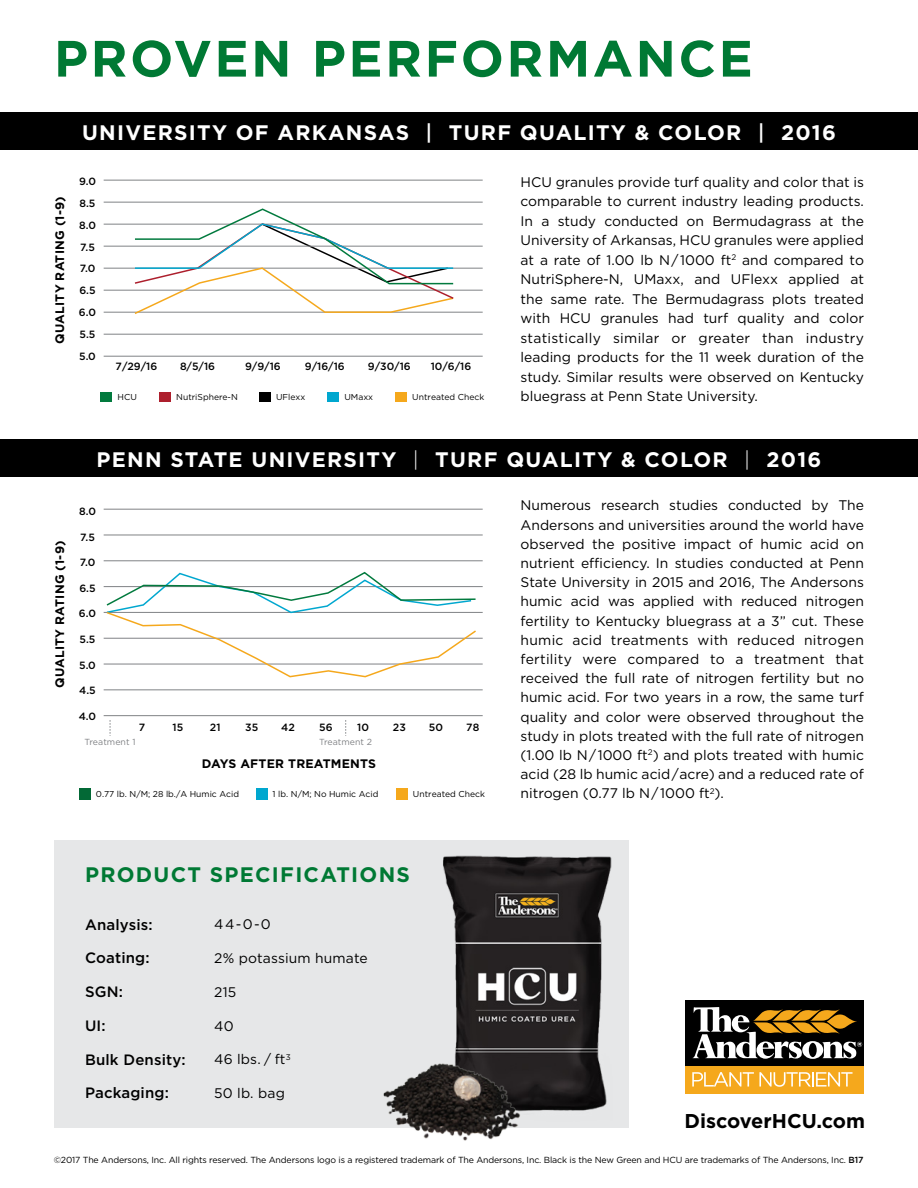
<style>
.page{position:relative;width:918px;height:1188px;background:#fff}
.page>*{position:absolute;margin:0;border:0;box-sizing:border-box;transform-origin:0 0}
.t1{font:700 51px "Gotham";letter-spacing:.05em;color:#007934}
.t2{font:700 21px "Gotham";letter-spacing:.06em;color:#fff}
.t3{font:700 21px "Gotham";letter-spacing:.06em;color:#007934}
.t4{font:700 19.95px "Gotham";color:#000}
.t5{font:500 15px "Gotham";letter-spacing:.01em;color:#000}
.t6{font:13.8px/19.2px "Gotham";color:#000;text-align:justify}
.t7{font:700 12.3px "Gotham";letter-spacing:.015em;color:#000}
.t8{font:500 10.5px/21.9px "Gotham";color:#000;text-align:justify}
.t9{font:8.85px "Gotham";letter-spacing:-.015em;color:#000}
.t10{font:8.85px "Gotham";letter-spacing:.005em;color:#808285}
.t11{font:8.55px "Gotham";color:#000}
.s1{font-weight:500}
.s2{font-weight:300}
</style>
<div class="page">
<div style="left:0;top:112px;width:918px;height:38px;background:#000"></div>
<div style="left:0;top:440px;width:918px;height:37px;background:#000"></div>
<hr style="left:104px;top:509px;width:379px;height:1px;background:#808285">
<hr style="left:104px;top:535px;width:379px;height:1px;background:#808285">
<hr style="left:104px;top:561px;width:379px;height:1px;background:#808285">
<hr style="left:104px;top:586px;width:379px;height:1px;background:#808285">
<hr style="left:104px;top:612px;width:379px;height:1px;background:#808285">
<hr style="left:104px;top:638px;width:379px;height:1px;background:#808285">
<hr style="left:104px;top:664px;width:379px;height:1px;background:#808285">
<hr style="left:104px;top:690px;width:379px;height:1px;background:#808285">
<hr style="left:104px;top:715px;width:379px;height:1px;background:#808285">
<svg style="left:105px;top:571px;width:373px;height:107px"></svg>
<div style="left:396px;top:789px;width:12px;height:11px;background:#f5a81c"></div>
<div style="left:256px;top:789px;width:11px;height:11px;background:#00a7cf"></div>
<div style="left:79px;top:789px;width:12px;height:11px;background:#036936"></div>
<hr style="left:104px;top:180px;width:379px;height:1px;background:#808285">
<hr style="left:104px;top:202px;width:379px;height:1px;background:#808285">
<hr style="left:104px;top:224px;width:379px;height:1px;background:#808285">
<hr style="left:104px;top:246px;width:379px;height:1px;background:#808285">
<hr style="left:104px;top:268px;width:379px;height:1px;background:#808285">
<hr style="left:104px;top:290px;width:379px;height:1px;background:#808285">
<hr style="left:104px;top:312px;width:379px;height:1px;background:#808285">
<hr style="left:104px;top:334px;width:379px;height:1px;background:#808285">
<hr style="left:104px;top:356px;width:379px;height:1px;background:#808285">
<div style="left:395px;top:392px;width:12px;height:9px;background:#f5a81c"></div>
<div style="left:159px;top:392px;width:12px;height:9px;background:#ad1f2d"></div>
<div style="left:259px;top:392px;width:12px;height:9px;background:#000"></div>
<svg style="left:133px;top:208px;width:322px;height:106px"></svg>
<div style="left:328px;top:392px;width:11px;height:9px;background:#00a7cf"></div>
<div style="left:101px;top:392px;width:11px;height:9px;background:#027a3e"></div>
<div style="left:685px;top:1065px;width:179px;height:29px;background:#f5a81c"></div>
<svg style="left:692px;top:1072px;width:161px;height:15px"></svg>
<div style="left:685px;top:1000px;width:179px;height:65px;background:#000"></div>
<svg style="left:692px;top:1007px;width:170px;height:52px"></svg>
<div style="left:54px;top:840px;width:575px;height:288px;background:#e6e7e8"></div>
<img style="left:443px;top:855px;width:169px;height:256px">
<img style="left:383px;top:1040px;width:146px;height:101px">
<h1 class="t1" style="left:54px;top:25px;width:700px">PROVEN PERFORMANCE</h1>
<p class="t7" style="left:52px;top:344px;width:149px;rotate:-90deg">QUALITY RATING (1-9)</p>
<h2 class="t2" style="left:82px;top:118px;width:755px">UNIVERSITY OF ARKANSAS <span class="s1">|</span> TURF QUALITY &amp; COLOR <span class="s1">|</span> 2016</h2>
<p class="t8" style="left:79px;top:170px;width:19px">9.0<br>8.5<br>8.0<br>7.5<br>7.0<br>6.5<br>6.0<br>5.5<br>5.0</p>
<p class="t6" style="left:521px;top:172px;width:345px">HCU granules provide turf quality and color that is comparable to current industry leading products.<br>In a study conducted on Bermudagrass at the University of Arkansas, HCU granules were applied at a rate of 1.00 lb N/1000 ft<sup>2</sup> and compared to NutriSphere-N, UMaxx, and UFlexx applied at the same rate. The Bermudagrass plots treated with HCU granules had turf quality and color statistically similar or greater than industry leading products for the 11 week duration of the study. Similar results were observed on Kentucky bluegrass at Penn State University.</p>
<p class="t8" style="left:116px;top:355px;width:43px">7/29/16</p>
<p class="t8" style="left:180px;top:355px;width:37px">8/5/16</p>
<p class="t8" style="left:245px;top:355px;width:37px">9/9/16</p>
<p class="t8" style="left:305px;top:355px;width:41px">9/16/16</p>
<p class="t8" style="left:368px;top:355px;width:44px">9/30/16</p>
<p class="t8" style="left:431px;top:355px;width:42px">10/6/16</p>
<p class="t11" style="left:118px;top:392px;width:21px">HCU</p>
<p class="t11" style="left:344px;top:392px;width:30px">UMaxx</p>
<p class="t11" style="left:176px;top:392px;width:63px">NutriSphere-N</p>
<p class="t11" style="left:276px;top:392px;width:31px">UFlexx</p>
<p class="t11" style="left:412px;top:392px;width:74px">Untreated Check</p>
<p class="t7" style="left:52px;top:688px;width:149px;rotate:-90deg">QUALITY RATING (1-9)</p>
<h2 class="t2" style="left:97px;top:445px;width:726px">PENN STATE UNIVERSITY <span class="s2">|</span> TURF QUALITY &amp; COLOR <span class="s2">|</span> 2016</h2>
<p class="t8" style="left:79px;top:500px;width:18px">8.0</p>
<p class="t8" style="left:80px;top:526px;width:16px">7.5</p>
<p class="t8" style="left:80px;top:551px;width:17px">7.0</p>
<p class="t8" style="left:79px;top:577px;width:18px">6.5</p>
<p class="t8" style="left:79px;top:603px;width:19px">6.0</p>
<p class="t8" style="left:80px;top:628px;width:17px">5.5</p>
<p class="t8" style="left:79px;top:654px;width:18px">5.0</p>
<p class="t8" style="left:79px;top:680px;width:18px">4.5</p>
<p class="t8" style="left:79px;top:705px;width:19px">4.0</p>
<p class="t8" style="left:139px;top:716px;width:8px">7</p>
<p class="t8" style="left:172px;top:716px;width:12px">15</p>
<p class="t8" style="left:210px;top:716px;width:12px">21</p>
<p class="t8" style="left:245px;top:716px;width:15px">35</p>
<p class="t8" style="left:281px;top:716px;width:15px">42</p>
<p class="t8" style="left:319px;top:716px;width:15px">56</p>
<p class="t8" style="left:357px;top:716px;width:13px">10</p>
<p class="t8" style="left:393px;top:716px;width:15px">23</p>
<p class="t8" style="left:429px;top:716px;width:16px">50</p>
<p class="t8" style="left:466px;top:716px;width:15px">78</p>
<p class="t10" style="left:319px;top:737px;width:55px">Treatment 2</p>
<p class="t7" style="left:202px;top:756px;width:176px">DAYS AFTER TREATMENTS</p>
<p class="t11" style="left:96px;top:789px;width:145px">0.77 lb. N/M; 28 lb./A Humic Acid</p>
<p class="t11" style="left:273px;top:789px;width:107px">1 lb. N/M; No Humic Acid</p>
<p class="t11" style="left:413px;top:789px;width:74px">Untreated Check</p>
<p class="t10" style="left:85px;top:737px;width:52px">Treatment 1</p>
<p class="t6" style="left:521px;top:496px;width:345px">Numerous research studies conducted by The Andersons and universities around the world have observed the positive impact of humic acid on nutrient efficiency. In studies conducted at Penn State University in 2015 and 2016, The Andersons humic acid was applied with reduced nitrogen fertility to Kentucky bluegrass at a 3” cut. These humic acid treatments with reduced nitrogen fertility were compared to a treatment that received the full rate of nitrogen fertility but no humic acid. For two years in a row, the same turf quality and color were observed throughout the study in plots treated with the full rate of nitrogen (1.00 lb N/1000 ft<sup>2</sup>) and plots treated with humic acid (28 lb humic acid/acre) and a reduced rate of nitrogen (0.77 lb N/1000 ft<sup>2</sup>).</p>
<h2 class="t3" style="left:85px;top:861px;width:326px">PRODUCT SPECIFICATIONS</h2>
<p class="t5" style="left:85px;top:915px;width:69px">Analysis:</p>
<p class="t5" style="left:85px;top:948px;width:66px">Coating:</p>
<p class="t5" style="left:85px;top:982px;width:39px">SGN:</p>
<p class="t5" style="left:85px;top:1016px;width:22px">UI:</p>
<p class="t5" style="left:85px;top:1050px;width:102px">Bulk Density:</p>
<p class="t5" style="left:85px;top:1083px;width:85px">Packaging:</p>
<p class="t6" style="left:214px;top:915px;width:58px">44-0-0</p>
<p class="t6" style="left:214px;top:948px;width:155px">2% potassium humate</p>
<p class="t6" style="left:214px;top:982px;width:24px">215</p>
<p class="t6" style="left:214px;top:1016px;width:21px">40</p>
<p class="t6" style="left:214px;top:1050px;width:78px">46 lbs. / ft<sup>3</sup></p>
<p class="t6" style="left:214px;top:1083px;width:72px">50 lb. bag</p>
<h3 class="t4" style="left:684px;top:1107px;width:182px">DiscoverHCU.com</h3>
<p class="t9" style="left:54px;top:1154px;width:811px">©2017 The Andersons, Inc. All rights reserved. The Andersons logo is a registered trademark of The Andersons, Inc. Black is the New Green and HCU are trademarks of The Andersons, Inc. <span class="s1">B17</span></p>
</div>
